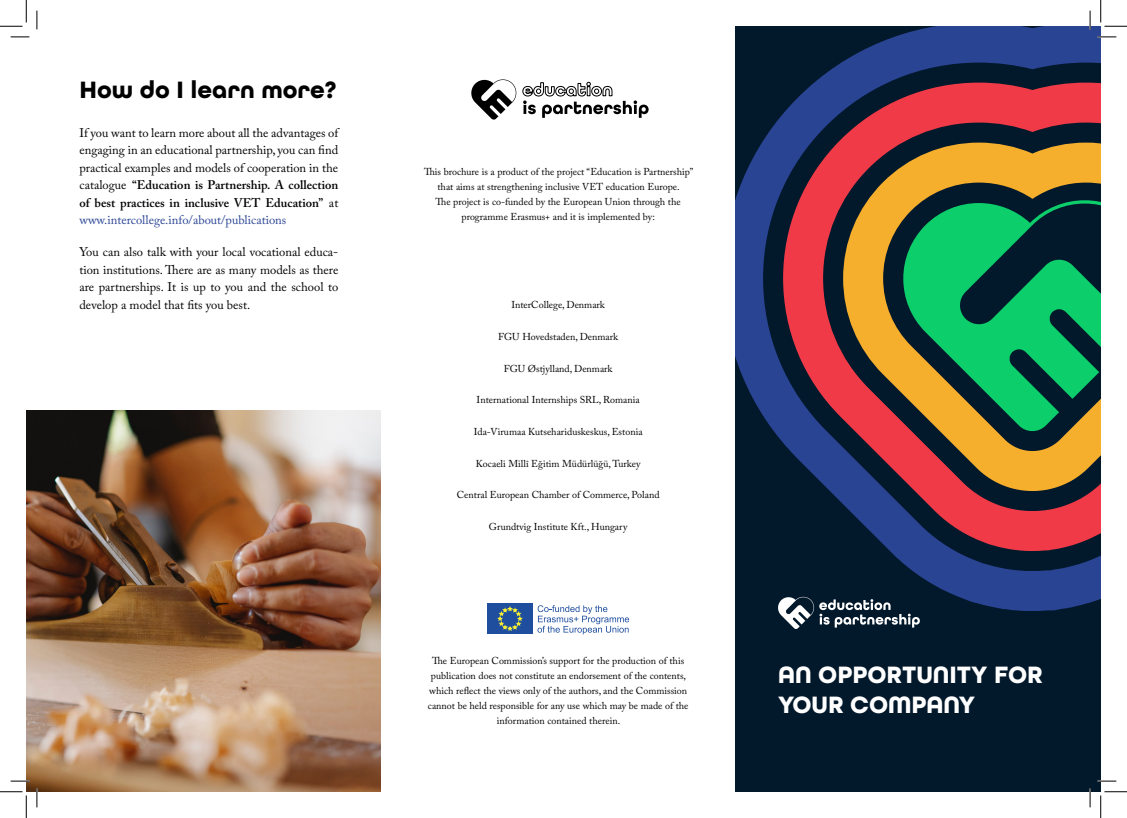
<style>
.page{position:relative;width:1127px;height:818px;background:#fff}
.page>*{position:absolute;margin:0;border:0;box-sizing:border-box;transform-origin:0 0}
.t1{font:700 25px/30px "All Round Gothic";color:#fff}
.Header_10p_Bold{font:700 25px "All Round Gothic";color:#000}
.Body_10p_Regular{font:12.5px/17.5px "Adobe Caslon Pro";color:#000;text-align:justify}
.Body_10p_Regular-2{font:10px/15px "Adobe Caslon Pro";color:#000;text-align:center}
.s1{font-weight:600}
.s2{color:#2a4494}
</style>
<div class="page">
<img style="left:26px;top:411px;width:355px;height:381px">
<div style="left:735px;top:26px;width:365px;height:766px;background:#02182b"></div>
<svg style="left:735px;top:26px;width:365px;height:585px"></svg>
<svg style="left:782px;top:83px;width:318px;height:468px"></svg>
<svg style="left:842px;top:143px;width:258px;height:348px;fill:#f4ac2d"></svg>
<svg style="left:895px;top:193px;width:205px;height:240px"></svg>
<svg style="left:777px;top:597px;width:142px;height:32px"></svg>
<div style="left:487px;top:603px;width:45px;height:31px;background:#1f4e9f"></div>
<svg style="left:498px;top:607px;width:23px;height:23px"></svg>
<svg style="left:537px;top:605px;width:92px;height:29px"></svg>
<svg style="left:471px;top:79px;width:177px;height:41px"></svg>
<svg style="left:11px;top:36px;width:18px;height:2px"></svg>
<svg style="left:1097px;top:36px;width:18px;height:2px"></svg>
<svg style="left:11px;top:780px;width:18px;height:2px"></svg>
<svg style="left:1097px;top:780px;width:18px;height:2px"></svg>
<svg style="left:36px;top:11px;width:2px;height:18px"></svg>
<svg style="left:36px;top:788px;width:2px;height:19px"></svg>
<svg style="left:1088px;top:11px;width:2px;height:18px"></svg>
<svg style="left:1089px;top:788px;width:1px;height:19px"></svg>
<svg style="left:0;top:0;width:27px;height:27px"></svg>
<svg style="left:0;top:791px;width:27px;height:27px"></svg>
<svg style="left:1100px;top:0;width:26px;height:27px"></svg>
<svg style="left:1100px;top:791px;width:26px;height:27px"></svg>
<p class="Header_10p_Bold" style="left:79px;top:75px;width:258px">How do I learn more?</p>
<p class="Body_10p_Regular" style="left:79px;top:124px;width:260px">If you want to learn more about all the advantages of engaging in an educational partnership, you can find practical examples and models of cooperation in the catalogue <span class="s1">“Education is Partnership. A collection of best practices in inclusive VET Education”</span> at <span class="s2">www.intercollege.info/about/publications</span></p>
<p class="Body_10p_Regular" style="left:79px;top:243px;width:260px">You can also talk with your local vocational educa&shy;tion institutions. There are as many models as there are partnerships. It is up to you and the school to develop a model that fits you best.</p>
<p class="Body_10p_Regular-2" style="left:424px;top:164px;width:271px">This brochure is a product of the project “Education is Partnership” that aims at strengthening inclusive VET education Europe.<br>The project is co-funded by the European Union through the programme Erasmus+ and it is implemented by:</p>
<p class="Body_10p_Regular-2" style="left:511px;top:297px;width:95px">InterCollege, Denmark</p>
<p class="Body_10p_Regular-2" style="left:498px;top:329px;width:121px">FGU Hovedstaden, Denmark</p>
<p class="Body_10p_Regular-2" style="left:503px;top:361px;width:110px">FGU Østjylland, Denmark</p>
<p class="Body_10p_Regular-2" style="left:476px;top:392px;width:164px">International Internships SRL, Romania</p>
<p class="Body_10p_Regular-2" style="left:473px;top:424px;width:170px">Ida-Virumaa Kutsehariduskeskus, Estonia</p>
<p class="Body_10p_Regular-2" style="left:475px;top:456px;width:166px">Kocaeli Millî Eğitim Müdürlüğü, Turkey</p>
<p class="Body_10p_Regular-2" style="left:456px;top:487px;width:204px">Central European Chamber of Commerce, Poland</p>
<p class="Body_10p_Regular-2" style="left:489px;top:519px;width:140px">Grundtvig Institute Kft., Hungary</p>
<p class="Body_10p_Regular-2" style="left:427px;top:653px;width:262px">The European Commission’s support for the production of this publication does not constitute an endorsement of the contents, which reflect the views only of the authors, and the Commission cannot be held responsible for any use which may be made of the information contained therein.</p>
<p class="t1" style="left:777px;top:659px;width:266px">AN OPPORTUNITY FOR<br>YOUR COMPANY</p>
</div>
